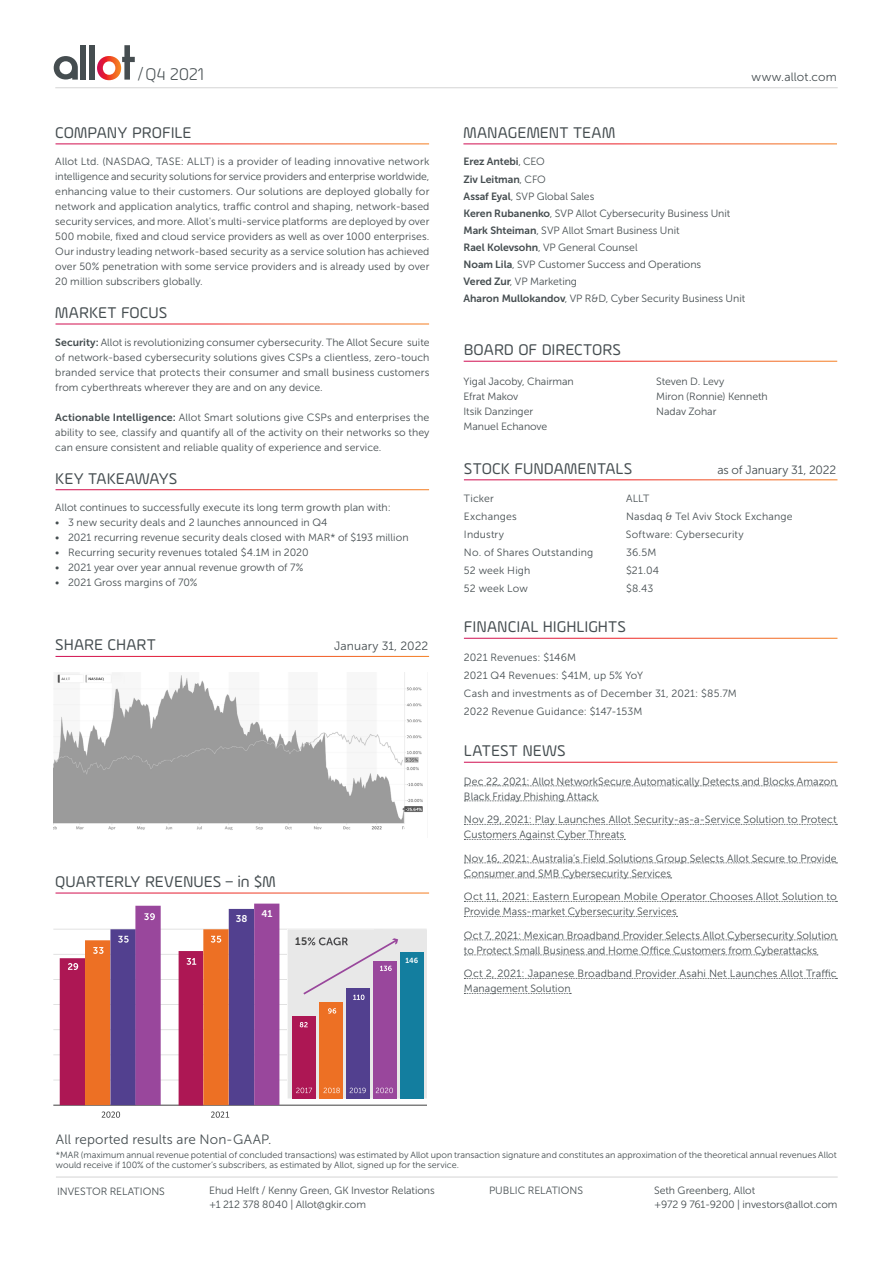
<style>
.page{position:relative;width:893px;height:1263px;background:#fff}
.page>*{position:absolute;margin:0;border:0;box-sizing:border-box;transform-origin:0 0}
.t1{font:300 18px "Ample Soft";color:#454d50}
.t2{font:16.5px "Ample Soft";letter-spacing:.005em;color:#454d50}
.t3{font:13.5px "Museo Sans 300";letter-spacing:.01em;color:#454d50}
.t4{font:12px "Museo Sans 300";color:#454d50}
.t5{font:10.8px "Museo Sans 700";color:#404040}
.t6{font:10.5px/15px "Museo Sans 300";letter-spacing:.005em;color:#454d50}
.t7{font:10.5px/17.1px "Museo Sans 700";letter-spacing:-.005em;color:#454d50}
.t8{font:9.75px "Museo Sans 700";color:#fff}
.t9{font:9px/10.5px "Museo Sans 300";color:#454d50}
.t10{font:7.35px "Museo Sans 700";color:#fff}
.s1{font-family:"Museo Sans 700"}
.s2{font-family:"Museo Sans 300"}
</style>
<div class="page">
<div style="left:80px;top:45px;width:6px;height:35px;background:#454d50"></div>
<div style="left:89px;top:45px;width:6px;height:35px;background:#454d50"></div>
<svg style="left:54px;top:56px;width:24px;height:24px"></svg>
<svg style="left:97px;top:45px;width:38px;height:35px"></svg>
<svg style="left:464px;top:785px;width:373px;height:1px"></svg>
<svg style="left:464px;top:800px;width:134px;height:1px"></svg>
<svg style="left:464px;top:824px;width:373px;height:1px"></svg>
<svg style="left:464px;top:839px;width:161px;height:1px"></svg>
<svg style="left:464px;top:862px;width:373px;height:1px"></svg>
<svg style="left:464px;top:877px;width:208px;height:1px"></svg>
<svg style="left:464px;top:901px;width:373px;height:1px"></svg>
<svg style="left:464px;top:916px;width:213px;height:1px"></svg>
<svg style="left:464px;top:939px;width:373px;height:1px"></svg>
<svg style="left:464px;top:954px;width:354px;height:1px"></svg>
<svg style="left:464px;top:978px;width:373px;height:1px"></svg>
<svg style="left:464px;top:993px;width:107px;height:1px"></svg>
<hr style="left:55px;top:87px;width:783px;height:1px;background:#d4d4d4">
<hr style="left:56px;top:1177px;width:782px;height:1px;background:#d4d4d4">
<img style="left:54px;top:673px;width:369px;height:157px">
<hr style="left:53px;top:1080px;width:357px;height:1px;background:#d9d9d9">
<hr style="left:53px;top:1054px;width:357px;height:1px;background:#d9d9d9">
<hr style="left:53px;top:1029px;width:357px;height:1px;background:#d9d9d9">
<hr style="left:53px;top:1004px;width:357px;height:1px;background:#d9d9d9">
<hr style="left:53px;top:979px;width:357px;height:1px;background:#d9d9d9">
<hr style="left:53px;top:954px;width:357px;height:1px;background:#d9d9d9">
<hr style="left:53px;top:929px;width:374px;height:1px;background:#d9d9d9">
<hr style="left:53px;top:1105px;width:374px;height:1px;background:#404040">
<svg style="left:102px;top:1111px;width:18px;height:7px"></svg>
<svg style="left:211px;top:1111px;width:18px;height:7px"></svg>
<svg style="left:60px;top:906px;width:101px;height:199px;background:#ad6082"></svg>
<svg style="left:288px;top:929px;width:139px;height:169px;background:#a791a8"></svg>
<svg style="left:179px;top:903px;width:100px;height:202px;background:#a8597c"></svg>
<h1 class="t1" style="left:138px;top:63px;width:67px">Q/ 4 2021</h1>
<h2 class="t2" style="left:55px;top:123px;width:138px">COMPANY PROFILE</h2>
<p class="t6" style="left:55px;top:154px;width:376px;text-align:justify">Allot Ltd (. NASDAQ, TASE: ALLT) is a provider of leading innovative network intelligence and security solutions for service providers and enterprise worldwide, enhancing value to their customers. Our solutions are deployed globally for network and application analytics, traffic control and shaping, network-based security services, and more. Allot s' multi-service platforms are deployed by over 500 mobile, fixed and cloud service providers as well as over 1000 enterprises.<br>Our industry leading network-based security as a service solution has achieved over 50% penetration with some service providers and is already used by over 20 million subscribers globally.</p>
<h2 class="t2" style="left:55px;top:303px;width:114px">MARKET FOCUS</h2>
<p class="t6" style="left:55px;top:334px;width:376px;text-align:justify"><span class="s1">Security:</span> Allot is revolutionizing consumer cybersecurity. The Allot Secure suite of network-based cybersecurity solutions gives CSPs a clientless, zero-touch branded service that protects their consumer and small business customers from cyberthreats wherever they are and on any device.</p>
<p class="t6" style="left:55px;top:409px;width:376px;text-align:justify"><span class="s1">Actionable Intelligence:</span> Allot Smart solutions give CSPs and enterprises the ability to see, classify and quantify all of the activity on their networks so they can ensure consistent and reliable quality of experience and service.</p>
<h2 class="t2" style="left:55px;top:468px;width:124px">KEY TAKEAWAYS</h2>
<p class="t6" style="left:68px;top:500px;width:324px;text-indent:-13px">Allot continues to successfully execute its long term growth plan with:<br>3 new security deals and 2 launches announced in Q4</p>
<p class="t6" style="left:55px;top:515px;width:6px">•</p>
<p class="t6" style="left:55px;top:530px;width:6px">•</p>
<p class="t6" style="left:68px;top:530px;width:342px">2021 recurring revenue security deals closed with MAR* of $193 million</p>
<p class="t6" style="left:55px;top:545px;width:6px">•</p>
<p class="t6" style="left:68px;top:545px;width:242px">Recurring security revenues totaled $4.1M in 2020</p>
<p class="t6" style="left:55px;top:560px;width:6px">•</p>
<p class="t6" style="left:68px;top:560px;width:237px">2021 year over year annual revenue growth of 7%</p>
<p class="t6" style="left:55px;top:575px;width:6px">•</p>
<p class="t6" style="left:68px;top:575px;width:131px">2021 Gross margins of 70%</p>
<h2 class="t2" style="left:55px;top:635px;width:102px">SHARE CHART</h2>
<p class="t4" style="left:334px;top:640px;width:96px">January 31, 2022</p>
<h2 class="t2" style="left:55px;top:872px;width:222px">QUARTERLY REVENUES – in M$</h2>
<p class="t8" style="left:236px;top:913px;width:13px">38</p>
<p class="t8" style="left:261px;top:908px;width:13px">41</p>
<p class="t5" style="left:295px;top:935px;width:13px">15</p>
<p class="t10" style="left:406px;top:956px;width:14px">146</p>
<h2 class="t2" style="left:463px;top:123px;width:153px">MANAGEMENT TEAM</h2>
<p class="t4" style="left:752px;top:70px;width:87px">www.allot.com</p>
<p class="t7" style="left:463px;top:153px;width:84px">Erez Antebi<span class="s2">, CEO<br></span>Ziv Leitman<span class="s2">, CFO</span></p>
<p class="t6" style="left:463px;top:188px;width:283px;line-height:17.1px"><span class="s1">Assaf Eyal</span>, SVP Global Sales<br><span class="s1">Keren Rubanenko</span>, SVP Allot Cybersecurity Business Unit <span class="s1">Mark Shteiman</span>, SVP Allot Smart Business Unit<br><span class="s1">Rael Kolevsohn</span>, VP General Counsel<br><span class="s1">Noam Lila</span>, SVP Customer Success and Operations<br><span class="s1">Vered Zur</span>, VP Marketing<br><span class="s1">Aharon Mullokandov</span>, VP R&amp;D, Cyber Security Business Unit</p>
<h2 class="t2" style="left:464px;top:340px;width:159px">BOARD OF DIRECTORS</h2>
<p class="t6" style="left:463px;top:374px;width:112px">Yigal Jacoby, Chairman<br>Efrat Makov<br>Itsik Danzinger<br>Manuel Echanove</p>
<h2 class="t2" style="left:464px;top:458px;width:170px">STOCK FUNDAMENTALS</h2>
<p class="t6" style="left:656px;top:374px;width:113px">Steven D. Levy<br>Miron (Ronnie) Kenneth<br>Nadav Zohar</p>
<p class="t4" style="left:717px;top:463px;width:120px">as of January 31, 2022</p>
<p class="t6" style="left:464px;top:491px;width:31px">Ticker</p>
<p class="t6" style="left:626px;top:491px;width:25px">ALLT</p>
<p class="t6" style="left:464px;top:509px;width:54px">Exchanges</p>
<p class="t6" style="left:626px;top:509px;width:168px">Nasdaq &amp; Tel Aviv Stock Exchange</p>
<p class="t6" style="left:464px;top:527px;width:42px">Industry</p>
<p class="t6" style="left:626px;top:527px;width:119px">Software: Cybersecurity</p>
<p class="t6" style="left:464px;top:545px;width:131px">No. of Shares Outstanding</p>
<p class="t6" style="left:626px;top:545px;width:32px">36.5M</p>
<p class="t6" style="left:464px;top:563px;width:68px">52 week High</p>
<p class="t6" style="left:626px;top:563px;width:35px">$21.04</p>
<p class="t6" style="left:464px;top:581px;width:65px">52 week Low</p>
<p class="t6" style="left:626px;top:581px;width:29px">$8.43</p>
<h2 class="t2" style="left:464px;top:617px;width:163px">FINANCIAL HIGHLIGHTS</h2>
<p class="t6" style="left:464px;top:648px;width:274px;line-height:18px">2021 Revenues: $146M<br>2021 Q4 Revenues: $41M, up 5% YoY<br>Cash and investments as of December 31, 2021: $85.7M 2022 Revenue Guidance: $147-153M</p>
<h2 class="t2" style="left:464px;top:741px;width:103px">LATEST NEWS</h2>
<p class="t6" style="left:464px;top:774px;width:374px">Dec 22, 2021: Allot NetworkSecure Automatically Detects and Blocks Amazon<br>Black Friday Phishing Attack</p>
<p class="t6" style="left:464px;top:812px;width:374px">Nov 29, 2021: Play Launches Allot Security-as -a- Service Solution to Protect<br>Customers Against Cyber Threats</p>
<p class="t6" style="left:464px;top:851px;width:374px">Nov 16, 2021: Australia s’ Field Solutions Group Selects Allot Secure to Provide<br>Consumer and SMB Cybersecurity Services</p>
<p class="t6" style="left:464px;top:889px;width:374px">Oct 11, 2021: Eastern European Mobile Operator Chooses Allot Solution to<br>Provide Mass-market Cybersecurity Services</p>
<p class="t6" style="left:464px;top:928px;width:374px">Oct 7, 2021: Mexican Broadband Provider Selects Allot Cybersecurity Solution to Protect Small Business and Home Office Customers from Cyberattacks</p>
<p class="t6" style="left:464px;top:966px;width:374px">Oct 2, 2021: Japanese Broadband Provider Asahi Net Launches Allot Traffic<br>Management Solution</p>
<p class="t3" style="left:56px;top:1132px;width:217px">All reported results are Non-GAAP.</p>
<p class="t9" style="left:56px;top:1149px;width:782px">*MAR (maximum annual revenue potential of concluded transactions) was estimated by Allot upon transaction signature and constitutes an approximation of the theoretical annual revenues Allot would receive if 100% of the customer s’ subscribers, as estimated by Allot, signed up for the service.</p>
<p class="t6" style="left:209px;top:1183px;width:227px">Ehud Helft / Kenny Green, GK Investor Relations</p>
<p class="t6" style="left:489px;top:1183px;width:95px">PUBLIC RELATIONS</p>
<p class="t6" style="left:654px;top:1184px;width:185px;line-height:13.5px">Seth Greenberg, Allot<br>+972 9 761-9200 | investors@allot.com</p>
<p class="t6" style="left:57px;top:1184px;width:109px">INVESTOR RELATIONS</p>
<p class="t6" style="left:209px;top:1197px;width:158px">+1 212 378 8040 | Allot@gkir.com</p>
</div>
